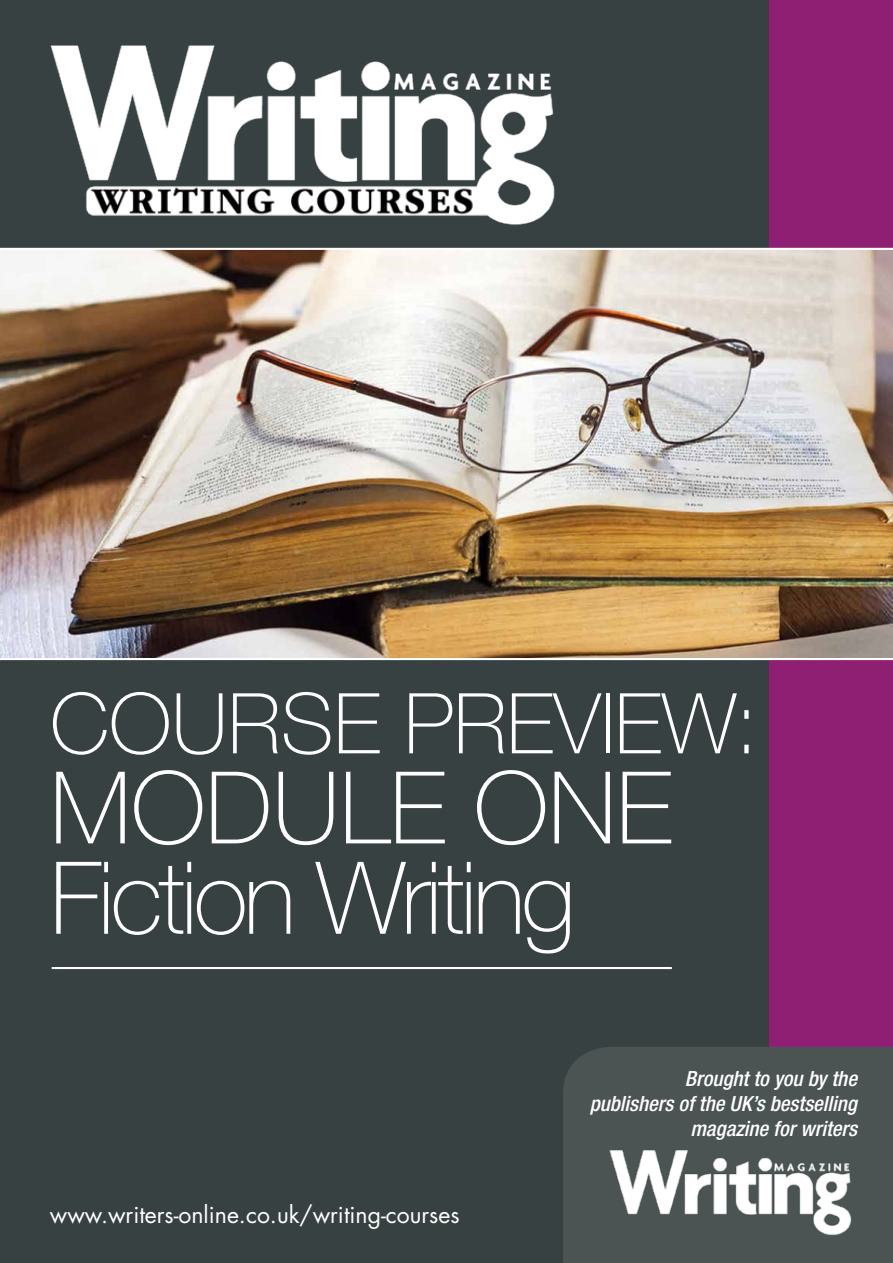
<style>
.page{position:relative;width:893px;height:1263px;background:#384141}
.page>*{position:absolute;margin:0;border:0;box-sizing:border-box;transform-origin:0 0}
.t1{font:100 100.65px "Helvetica Neue LT Std";letter-spacing:-.04em;color:#fff}
.t2{font:100 100.35px "Helvetica Neue LT Std";color:#fff}
.t3{font:100 84px "Helvetica Neue LT Std";color:#fff}
.t4{font:22.95px "Futura Std";color:#fff}
.t5{font:italic 500 condensed 20.85px/25px "Helvetica Neue LT Std";color:#fff;text-align:right}
</style>
<div class="page">
<div style="left:770px;top:0;width:123px;height:1047px;background:#8f1f72"></div>
<div style="left:563px;top:1047px;width:330px;height:216px;background:#4b5353"></div>
<img style="left:50px;top:45px;width:505px;height:180px">
<img style="left:0;top:248px;width:893px;height:412px">
<hr style="left:52px;top:967px;width:620px;height:2px;background:#fff">
<img style="left:582px;top:1139px;width:297px;height:113px">
<h3 class="t3" style="left:50px;top:675px;width:710px">COURSE PREVIEW:</h3>
<h2 class="t2" style="left:50px;top:750px;width:624px">MODULE ONE</h2>
<h1 class="t1" style="left:50px;top:840px;width:527px">Fiction Writing</h1>
<p class="t4" style="left:50px;top:1200px;width:411px">www.writers-online.co.uk/writing-courses</p>
<p class="t5" style="left:590px;top:1066px;width:269px">Brought to you by the<br>publishers of the UK’s bestselling magazine for writers</p>
</div>
